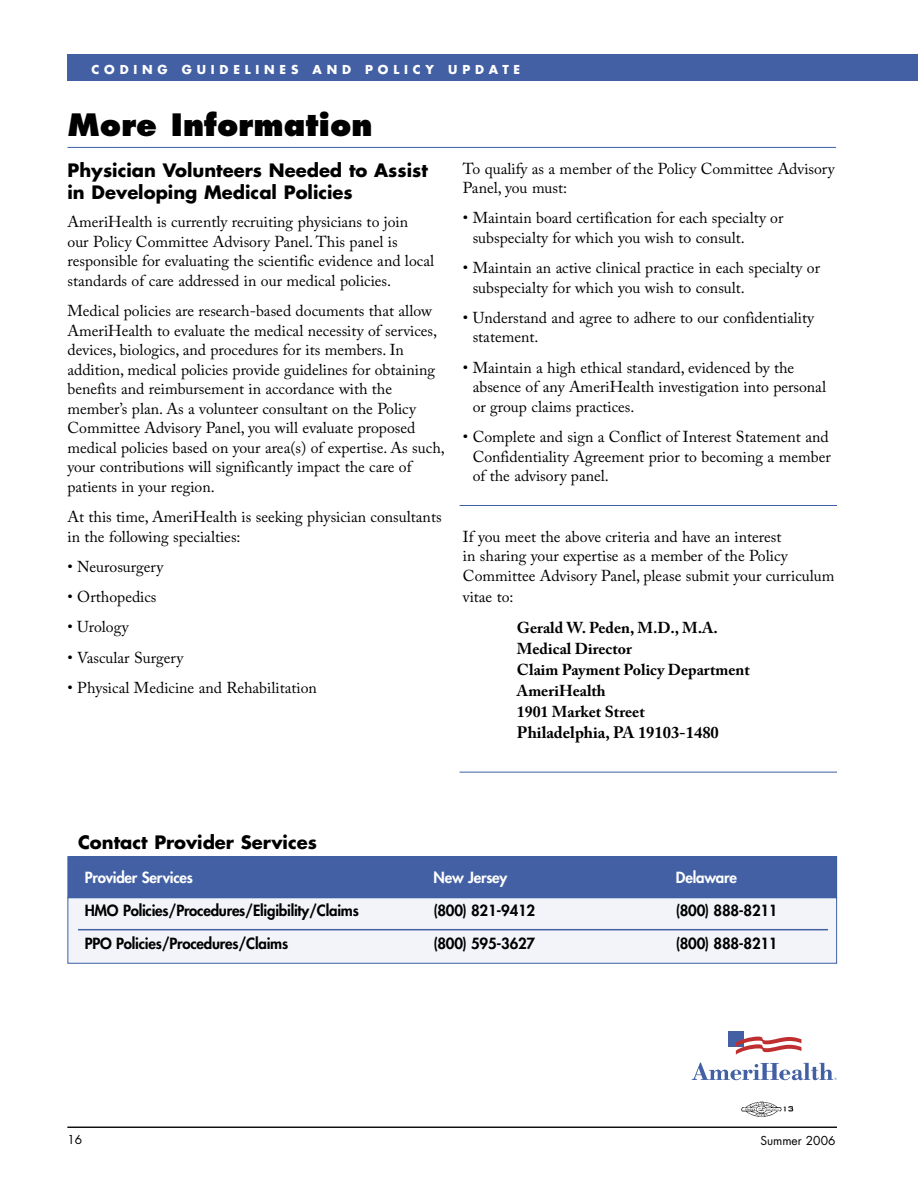
<style>
.page{position:relative;width:918px;height:1188px;background:#fff}
.page>*{position:absolute;margin:0;border:0;box-sizing:border-box;transform-origin:0 0}
.titles_paragraph{font:800 30px "Futura Std";color:#000}
.subheads_paragraph{font:700 18px/22.5px "Futura Std";color:#000}
.body_copy_paragraph{font:700 16.5px "Adobe Caslon Pro";color:#000}
.body_copy_paragraph-2{font:15.75px/19.5px "Adobe Caslon Pro";color:#000}
.body_copy_paragraph-3{font:700 15.75px/21px "Adobe Caslon Pro";color:#000}
.t1{font:800 15px "Futura Std";letter-spacing:-.015em;color:#000}
.t2{font:800 15px "Futura Std";letter-spacing:-.015em;color:#fff}
.t3{font:700 12px "Futura Std";letter-spacing:.4em;color:#fff}
.t4{font:12px "Futura Std";color:#000}
</style>
<div class="page">
<hr style="left:68px;top:1127px;width:769px;height:1px;background:#000">
<div style="left:68px;top:54px;width:850px;height:27px;background:#4360a4"></div>
<hr style="left:460px;top:505px;width:377px;height:1px;background:#3c60a7">
<hr style="left:460px;top:772px;width:377px;height:1px;background:#3c60a7">
<hr style="left:68px;top:147px;width:768px;height:1px;background:#3c60a7">
<div style="left:68px;top:857px;width:769px;height:41px;background:#4360a4"></div>
<div style="left:68px;top:856px;width:769px;height:42px;border:1px solid #3c60a7"></div>
<div style="left:68px;top:898px;width:769px;height:65px;background:#f2f4f9"></div>
<div style="left:68px;top:897px;width:769px;height:67px;border:1px solid #3c60a7"></div>
<hr style="left:78px;top:896px;width:750px;height:1px;background:#4360a4">
<hr style="left:78px;top:929px;width:750px;height:1px;background:#4360a4">
<div style="left:728px;top:1031px;width:16px;height:16px;background:#4360a4"></div>
<svg style="left:736px;top:1037px;width:65px;height:18px"></svg>
<svg style="left:692px;top:1063px;width:145px;height:17px"></svg>
<img style="left:740px;top:1101px;width:54px;height:16px">
<p class="t3" style="left:92px;top:61px;width:430px">CODING GUIDELINES AND POLICY UPDATE</p>
<p class="titles_paragraph" style="left:68px;top:105px;width:307px">More Information</p>
<p class="subheads_paragraph" style="left:68px;top:159px;width:362px">Physician Volunteers Needed to Assist in Developing Medical Policies</p>
<p class="body_copy_paragraph-2" style="left:68px;top:212px;width:368px">AmeriHealth is currently recruiting physicians to join<br>our Policy Committee Advisory Panel. This panel is responsible for evaluating the scientific evidence and local standards of care addressed in our medical policies.</p>
<p class="body_copy_paragraph-2" style="left:68px;top:301px;width:379px">Medical policies are research-based documents that allow AmeriHealth to evaluate the medical necessity of services, devices, biologics, and procedures for its members. In addition, medical policies provide guidelines for obtaining benefits and reimbursement in accordance with the member’s plan. As a volunteer consultant on the Policy Committee Advisory Panel, you will evaluate proposed medical policies based on your area(s) of expertise. As such, your contributions will significantly impact the care of patients in your region.</p>
<p class="body_copy_paragraph-2" style="left:68px;top:507px;width:376px">At this time, AmeriHealth is seeking physician consultants in the following specialties:</p>
<p class="body_copy_paragraph-2" style="left:68px;top:557px;width:97px">• Neurosurgery</p>
<p class="body_copy_paragraph-2" style="left:68px;top:587px;width:91px">• Orthopedics</p>
<p class="body_copy_paragraph-2" style="left:68px;top:617px;width:63px">• Urology</p>
<p class="body_copy_paragraph-2" style="left:68px;top:648px;width:117px">• Vascular Surgery</p>
<p class="body_copy_paragraph-2" style="left:68px;top:678px;width:251px">• Physical Medicine and Rehabilitation</p>
<p class="body_copy_paragraph-2" style="left:463px;top:158px;width:373px">To qualify as a member of the Policy Committee Advisory<br>Panel, you must:</p>
<p class="body_copy_paragraph-2" style="left:473px;top:208px;width:312px;text-indent:-10px">• Maintain board certification for each specialty or subspecialty for which you wish to consult.</p>
<p class="body_copy_paragraph-2" style="left:473px;top:258px;width:349px;text-indent:-10px">• Maintain an active clinical practice in each specialty or subspecialty for which you wish to consult.</p>
<p class="body_copy_paragraph-2" style="left:473px;top:308px;width:343px;text-indent:-10px">• Understand and agree to adhere to our confidentiality statement.</p>
<p class="body_copy_paragraph-2" style="left:473px;top:358px;width:355px;text-indent:-10px">• Maintain a high ethical standard, evidenced by the absence of any AmeriHealth investigation into personal or group claims practices.</p>
<p class="body_copy_paragraph-2" style="left:473px;top:427px;width:360px;text-indent:-10px">• Complete and sign a Conflict of Interest Statement and<br>Confidentiality Agreement prior to becoming a member of the advisory panel.</p>
<p class="body_copy_paragraph-2" style="left:463px;top:526px;width:373px">If you meet the above criteria and have an interest<br>in sharing your expertise as a member of the Policy<br>Committee Advisory Panel, please submit your curriculum</p>
<p class="body_copy_paragraph-2" style="left:463px;top:586px;width:52px">vitae to:</p>
<p class="body_copy_paragraph-3" style="left:517px;top:618px;width:234px">Gerald W. Peden, M.D., M.A.<br>Medical Director<br>Claim Payment Policy Department<br>AmeriHealth<br>1901 Market Street</p>
<p class="body_copy_paragraph" style="left:517px;top:723px;width:203px">Philadelphia, PA 19103-1480</p>
<p class="subheads_paragraph" style="left:78px;top:831px;width:241px">Contact Provider Services</p>
<p class="t2" style="left:85px;top:868px;width:110px">Provider Services</p>
<p class="t2" style="left:434px;top:868px;width:75px">New Jersey</p>
<p class="t2" style="left:676px;top:868px;width:62px">Delaware</p>
<p class="t1" style="left:85px;top:901px;width:276px">HMO Policies/Procedures/Eligibility/Claims</p>
<p class="t1" style="left:434px;top:901px;width:103px">(800) 821-9412</p>
<p class="t1" style="left:676px;top:901px;width:103px">(800) 888-8211</p>
<p class="t1" style="left:85px;top:934px;width:205px">PPO Policies/Procedures/Claims</p>
<p class="t1" style="left:434px;top:934px;width:103px">(800) 595-3627</p>
<p class="t1" style="left:676px;top:934px;width:103px">(800) 888-8211</p>
<p class="t4" style="left:68px;top:1132px;width:16px">16</p>
<p class="t4" style="left:760px;top:1133px;width:77px">Summer 2006</p>
</div>
